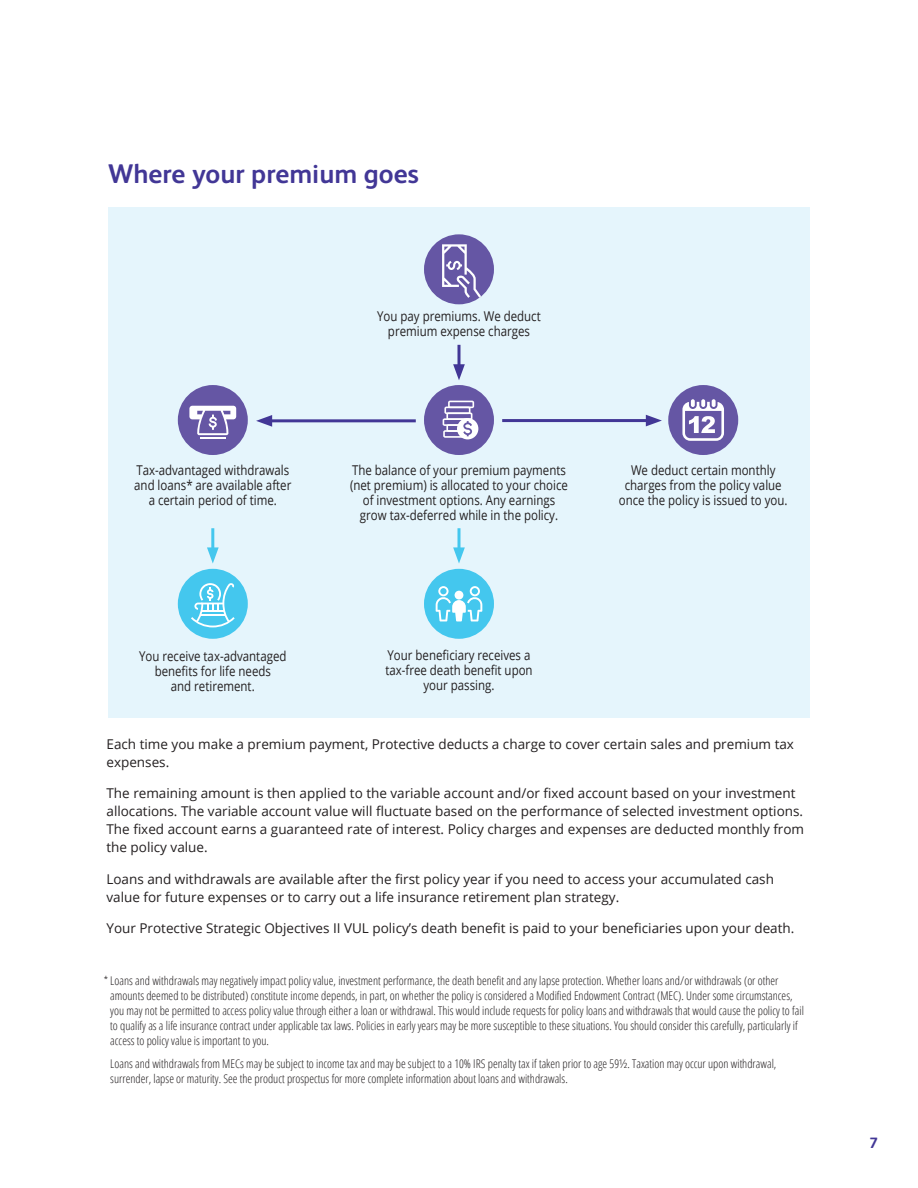
<style>
.page{position:relative;width:918px;height:1188px;background:#fff}
.page>*{position:absolute;margin:0;border:0;box-sizing:border-box;transform-origin:0 0}
.Section_Headline{font:700 27px "FS Albert Pro";color:#423796}
.t1{font:700 15px "FS Albert Pro";color:#423796}
.Body_Copy{font:13.5px/18px "Open Sans";color:#231f20}
.Intro_Paragraph{font:13.5px/15px "Open Sans";color:#231f20;text-align:center;scale:.85 1}
.Body_Copy-2{font:13.5px/15px "Open Sans";color:#231f20;text-align:center;scale:.85 1}
.Disclosures{font:300 12px/15px "Open Sans Condensed";color:#231f20}
</style>
<div class="page">
<div style="left:108px;top:207px;width:702px;height:510px;background:#e5f5fc"></div>
<div style="left:178px;top:569px;width:70px;height:70px;background:#44c7ee;border-radius:50%"></div>
<hr style="left:211px;top:528px;width:3px;height:25px;background:#44c7ee">
<svg style="left:207px;top:547px;width:12px;height:17px"></svg>
<div style="left:668px;top:385px;width:70px;height:70px;background:#6556a4;border-radius:50%"></div>
<svg style="left:682px;top:399px;width:42px;height:42px"></svg>
<div style="left:178px;top:385px;width:70px;height:70px;background:#6556a4;border-radius:50%"></div>
<hr style="left:200px;top:437px;width:25px;height:2px;background:#fff">
<svg style="left:189px;top:406px;width:47px;height:29px"></svg>
<div style="left:424px;top:385px;width:70px;height:70px;background:#6556a4;border-radius:50%"></div>
<div style="left:424px;top:234px;width:70px;height:70px;background:#6556a4;border-radius:50%"></div>
<div style="left:424px;top:569px;width:70px;height:70px;background:#44c7ee;border-radius:50%"></div>
<hr style="left:458px;top:345px;width:2px;height:25px;background:#423796">
<svg style="left:453px;top:364px;width:12px;height:16px"></svg>
<hr style="left:458px;top:528px;width:2px;height:25px;background:#44c7ee">
<svg style="left:453px;top:547px;width:12px;height:16px"></svg>
<svg style="left:442px;top:244px;width:39px;height:54px"></svg>
<svg style="left:443px;top:401px;width:35px;height:38px"></svg>
<hr style="left:266px;top:419px;width:150px;height:3px;background:#423796">
<svg style="left:256px;top:415px;width:16px;height:12px"></svg>
<hr style="left:502px;top:419px;width:150px;height:3px;background:#423796">
<svg style="left:646px;top:415px;width:16px;height:11px"></svg>
<svg style="left:436px;top:586px;width:46px;height:35px"></svg>
<svg style="left:191px;top:583px;width:44px;height:44px"></svg>
<p class="Section_Headline" style="left:108px;top:155px;width:312px">Where your premium goes</p>
<p class="Intro_Paragraph" style="left:134px;top:462px;width:186px">Tax-advantaged withdrawals and loans* are available after a certain period of time.</p>
<p class="Intro_Paragraph" style="left:139px;top:648px;width:175px">You receive tax-advantaged benefits for life needs<br>and retirement.</p>
<p class="Body_Copy-2" style="left:377px;top:308px;width:194px">You pay premiums. We deduct premium expense charges</p>
<p class="Intro_Paragraph" style="left:350px;top:463px;width:258px">The balance of your premium payments (net premium) is allocated to your choice of investment options. Any earnings grow tax-deferred while in the policy.</p>
<p class="Intro_Paragraph" style="left:385px;top:647px;width:175px">Your beneficiary receives a tax-free death benefit upon your passing.</p>
<p class="Intro_Paragraph" style="left:619px;top:463px;width:200px">We deduct certain monthly charges from the policy value once the policy is issued to you.</p>
<p class="Body_Copy" style="left:106px;top:734px;width:689px">Each time you make a premium payment, Protective deducts a charge to cover certain sales and premium tax expenses.</p>
<p class="Body_Copy" style="left:106px;top:784px;width:699px">The remaining amount is then applied to the variable account and/or fixed account based on your investment allocations. The variable account value will fluctuate based on the performance of selected investment options.<br>The fixed account earns a guaranteed rate of interest. Policy charges and expenses are deducted monthly from the policy value.</p>
<p class="Body_Copy" style="left:106px;top:869px;width:669px">Loans and withdrawals are available after the first policy year if you need to access your accumulated cash value for future expenses or to carry out a life insurance retirement plan strategy.</p>
<p class="Body_Copy" style="left:106px;top:919px;width:689px">Your Protective Strategic Objectives II VUL policy’s death benefit is paid to your beneficiaries upon your death.</p>
<p class="Disclosures" style="left:110px;top:973px;width:695px;text-indent:-7px">* Loans and withdrawals may negatively impact policy value, investment performance, the death benefit and any lapse protection. Whether loans and/or withdrawals (or other amounts deemed to be distributed) constitute income depends, in part, on whether the policy is considered a Modified Endowment Contract (MEC). Under some circumstances, you may not be permitted to access policy value through either a loan or withdrawal. This would include requests for policy loans and withdrawals that would cause the policy to fail to qualify as a life insurance contract under applicable tax laws. Policies in early years may be more susceptible to these situations. You should consider this carefully, particularly if access to policy value is important to you.</p>
<p class="Disclosures" style="left:110px;top:1055px;width:668px">Loans and withdrawals from MECs may be subject to income tax and may be subject to a 10% IRS penalty tax if taken prior to age 59½. Taxation may occur upon withdrawal, surrender, lapse or maturity. See the product prospectus for more complete information about loans and withdrawals.</p>
<p class="t1" style="left:869px;top:1132px;width:10px">7</p>
</div>
